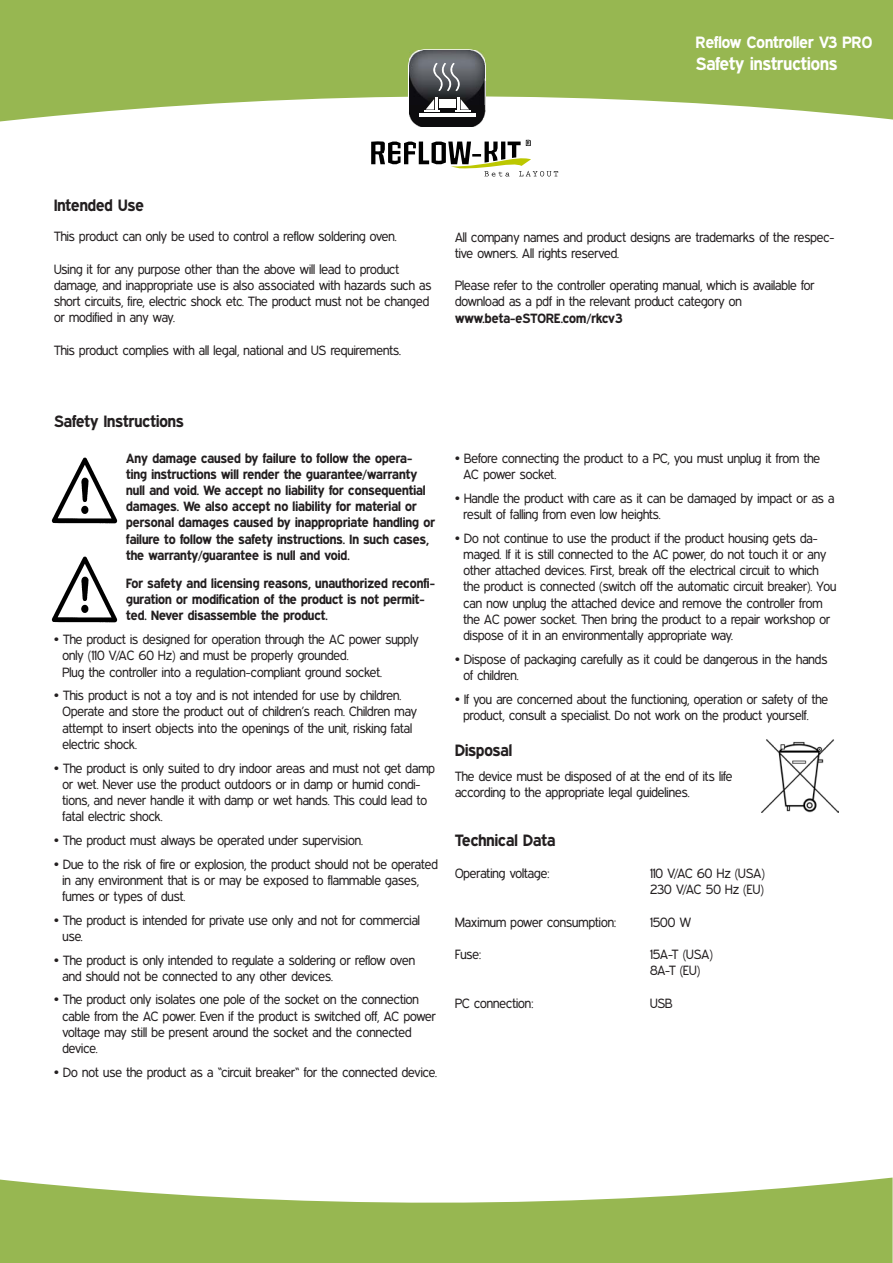
<style>
.page{position:relative;width:893px;height:1263px;background:#fff}
.page>*{position:absolute;margin:0;border:0;box-sizing:border-box;transform-origin:0 0}
.t1{font:700 18px "Expressway Rg";color:#fff}
.t2{font:700 16.5px "Expressway Rg";color:#231f20}
.t3{font:700 16.5px "Expressway Rg";color:#fff}
.t4{font:13.5px/16.2px "Expressway Bk";color:#231f20}
.t5{font:700 13.5px/16.2px "Expressway Rg";color:#231f20}
</style>
<div class="page">
<svg style="left:0;top:1177px;width:893px;height:86px;fill:#97b751"></svg>
<svg style="left:0;top:0;width:893px;height:121px;background:#a3bf66"></svg>
<svg style="left:408px;top:49px;width:78px;height:78px;background:#5f6163"></svg>
<svg style="left:371px;top:140px;width:187px;height:36px"></svg>
<img style="left:762px;top:740px;width:77px;height:72px">
<img style="left:52px;top:457px;width:66px;height:66px">
<img style="left:52px;top:556px;width:66px;height:66px">
<p class="t3" style="left:696px;top:32px;width:178px">Reflow Controller V3 PRO</p>
<p class="t1" style="left:696px;top:53px;width:143px">Safety instructions</p>
<p class="t2" style="left:54px;top:195px;width:91px">Intended Use</p>
<p class="t4" style="left:54px;top:228px;width:344px">This product can only be used to control a reflow soldering oven.</p>
<p class="t4" style="left:54px;top:261px;width:379px">Using it for any purpose other than the above will lead to product damage, and inappropriate use is also associated with hazards such as short circuits, fire, electric shock etc. The product must not be changed or modified in any way.</p>
<p class="t4" style="left:54px;top:342px;width:348px">This product complies with all legal, national and US requirements.</p>
<p class="t4" style="left:455px;top:228px;width:381px">All company names and product designs are trademarks of the respec&shy;tive owners. All rights reserved.</p>
<p class="t4" style="left:455px;top:277px;width:361px">Please refer to the controller operating manual, which is available for download as a pdf in the relevant product category on</p>
<p class="t5" style="left:455px;top:309px;width:169px">www.beta-eSTORE.com/rkcv3</p>
<p class="t2" style="left:54px;top:411px;width:131px">Safety Instructions</p>
<p class="t5" style="left:126px;top:449px;width:310px">Any damage caused by failure to follow the opera&shy;ting instructions will render the guarantee/warranty null and void. We accept no liability for consequential damages. We also accept no liability for material or personal damages caused by inappropriate handling or failure to follow the safety instructions. In such cases, the warranty/guarantee is null and void.</p>
<p class="t5" style="left:126px;top:575px;width:310px">For safety and licensing reasons, unauthorized reconfi&shy;guration or modification of the product is not permit&shy;ted. Never disassemble the product.</p>
<p class="t4" style="left:63px;top:631px;width:358px;text-indent:-9px">• The product is designed for operation through the AC power supply only (110 V/AC 60 Hz) and must be properly grounded.</p>
<p class="t4" style="left:63px;top:663px;width:321px">Plug the controller into a regulation-compliant ground socket.</p>
<p class="t4" style="left:63px;top:687px;width:356px;text-indent:-9px">• This product is not a toy and is not intended for use by children.<br>Operate and store the product out of children’s reach. Children may attempt to insert objects into the openings of the unit, risking fatal electric shock.</p>
<p class="t4" style="left:63px;top:759px;width:374px;text-indent:-9px">• The product is only suited to dry indoor areas and must not get damp or wet. Never use the product outdoors or in damp or humid condi&shy;tions, and never handle it with damp or wet hands. This could lead to fatal electric shock.</p>
<p class="t4" style="left:54px;top:832px;width:311px">• The product must always be operated under supervision.</p>
<p class="t4" style="left:63px;top:855px;width:377px;text-indent:-9px">• Due to the risk of fire or explosion, the product should not be operated in any environment that is or may be exposed to flammable gases, fumes or types of dust.</p>
<p class="t4" style="left:63px;top:911px;width:359px;text-indent:-9px">• The product is intended for private use only and not for commercial use.</p>
<p class="t4" style="left:63px;top:951px;width:354px;text-indent:-9px">• The product is only intended to regulate a soldering or reflow oven and should not be connected to any other devices.</p>
<p class="t4" style="left:63px;top:991px;width:375px;text-indent:-9px">• The product only isolates one pole of the socket on the connection cable from the AC power. Even if the product is switched off, AC power voltage may still be present around the socket and the connected device.</p>
<p class="t4" style="left:54px;top:1064px;width:384px">• Do not use the product as a “circuit breaker“ for the connected device.</p>
<p class="t4" style="left:463px;top:450px;width:358px;text-indent:-9px">• Before connecting the product to a PC, you must unplug it from the<br>AC power socket.</p>
<p class="t4" style="left:463px;top:490px;width:373px;text-indent:-9px">• Handle the product with care as it can be damaged by impact or as a result of falling from even low heights.</p>
<p class="t4" style="left:463px;top:530px;width:374px;text-indent:-9px">• Do not continue to use the product if the product housing gets da&shy;maged. If it is still connected to the AC power, do not touch it or any other attached devices. First, break off the electrical circuit to which the product is connected (switch off the automatic circuit breaker). You can now unplug the attached device and remove the controller from the AC power socket. Then bring the product to a repair workshop or dispose of it in an environmentally appropriate way.</p>
<p class="t4" style="left:463px;top:651px;width:365px;text-indent:-9px">• Dispose of packaging carefully as it could be dangerous in the hands of children.</p>
<p class="t4" style="left:463px;top:690px;width:366px;text-indent:-9px">• If you are concerned about the functioning, operation or safety of the product, consult a specialist. Do not work on the product yourself.</p>
<p class="t2" style="left:455px;top:740px;width:59px">Disposal</p>
<p class="t4" style="left:455px;top:768px;width:279px">The device must be disposed of at the end of its life according to the appropriate legal guidelines.</p>
<p class="t2" style="left:455px;top:830px;width:102px">Technical Data</p>
<p class="t4" style="left:455px;top:865px;width:96px">Operating voltage:</p>
<p class="t4" style="left:650px;top:865px;width:116px">110 V/AC 60 Hz (USA)</p>
<p class="t4" style="left:650px;top:881px;width:115px">230 V/AC 50 Hz (EU)</p>
<p class="t4" style="left:455px;top:914px;width:163px">Maximum power consumption:</p>
<p class="t4" style="left:650px;top:914px;width:43px">1500 W</p>
<p class="t4" style="left:455px;top:946px;width:28px">Fuse:</p>
<p class="t4" style="left:650px;top:946px;width:64px">15A-T (USA)</p>
<p class="t4" style="left:650px;top:962px;width:52px">8A-T (EU)</p>
<p class="t4" style="left:455px;top:995px;width:80px">PC connection:</p>
<p class="t4" style="left:650px;top:995px;width:24px">USB</p>
</div>
